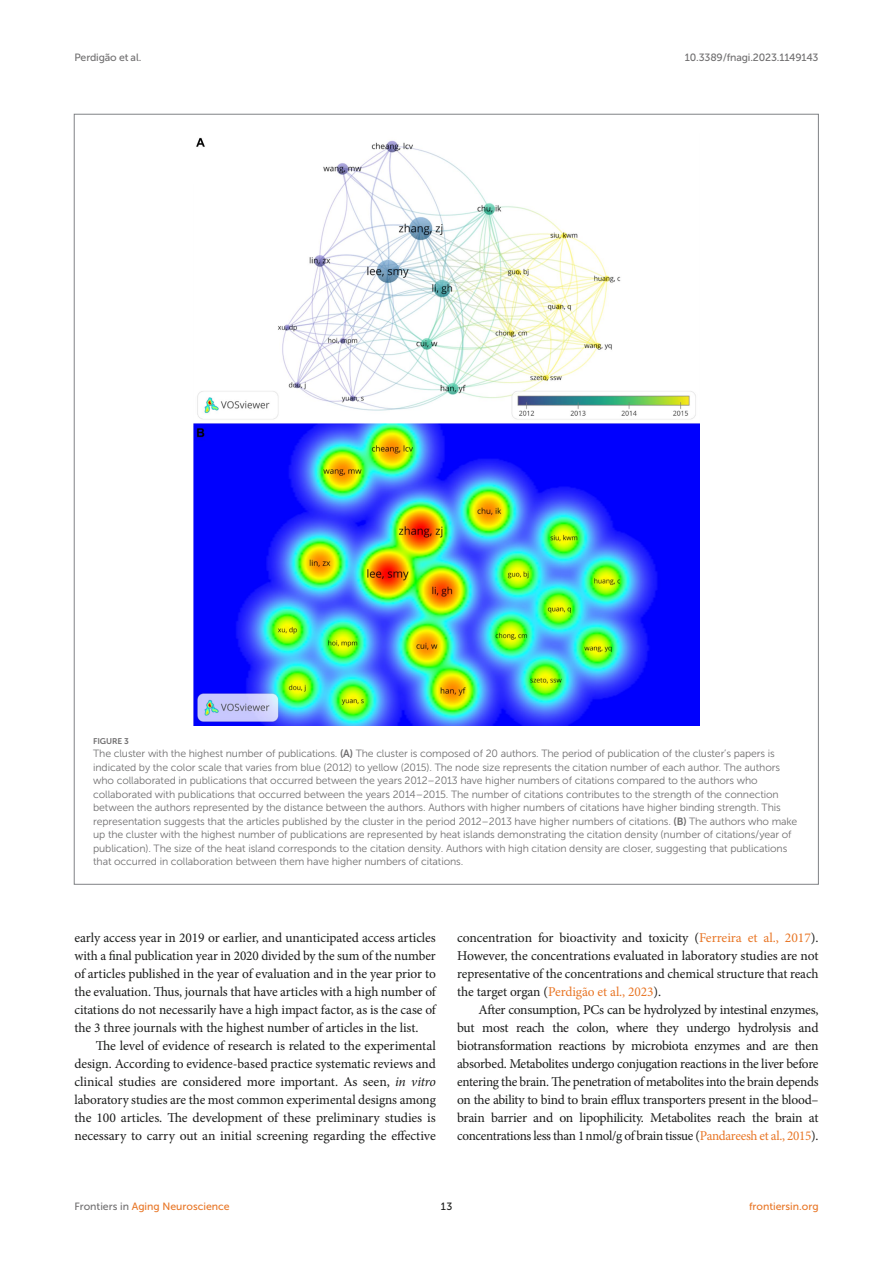
<style>
.page{position:relative;width:893px;height:1263px;background:#fff}
.page>*{position:absolute;margin:0;border:0;box-sizing:border-box;transform-origin:0 0}
.TEXT{font:13.5px/18px "Minion Pro";letter-spacing:-.01em;color:#1b1c1b;text-align:justify}
.FIG_LEG{font:10.5px/13.5px "Museo Sans 300";letter-spacing:-.01em;color:#706f70}
.t1{font:10.5px "Museo Sans 500";color:#e87626}
.t2{font:10.5px "Museo Sans 500";letter-spacing:-.015em;color:#706f70}
.t3{font:10.5px "Museo Sans 500";color:#1b1c1b}
.FIG_HD{font:8.25px "Museo Sans 700";letter-spacing:-.01em;color:#706f70}
.s1{font-family:"Museo Sans 700"}
.s2{font-style:italic}
.s3{color:#e87626}
.s4{color:#706f70}
</style>
<div class="page">
<img style="left:193px;top:137px;width:506px;height:588px">
<p class="t2" style="left:74px;top:51px;width:68px">Perdigão et al.</p>
<p class="t2" style="left:685px;top:51px;width:135px">10.3389/fnagi.2023.1149143</p>
<p class="FIG_HD" style="left:93px;top:736px;width:37px">FIGURE 3</p>
<p class="FIG_LEG" style="left:93px;top:747px;width:706px">The cluster with the highest number of publications. <span class="s1">(A)</span> The cluster is composed of 20 authors. The period of publication of the cluster’s papers is indicated by the color scale that varies from blue (2012) to yellow (2015). The node size represents the citation number of each author. The authors who collaborated in publications that occurred between the years 2012–2013 have higher numbers of citations compared to the authors who collaborated with publications that occurred between the years 2014–2015. The number of citations contributes to the strength of the connection between the authors represented by the distance between the authors. Authors with higher numbers of citations have higher binding strength. This representation suggests that the articles published by the cluster in the period 2012–2013 have higher numbers of citations. <span class="s1">(B)</span> The authors who make up the cluster with the highest number of publications are represented by heat islands demonstrating the citation density (number of citations/year of publication). The size of the heat island corresponds to the citation density. Authors with high citation density are closer, suggesting that publications that occurred in collaboration between them have higher numbers of citations.</p>
<p class="TEXT" style="left:74px;top:929px;width:363px">early access year in 2019 or earlier, and unanticipated access articles with a final publication year in 2020 divided by the sum of the number of articles published in the year of evaluation and in the year prior to the evaluation. Thus, journals that have articles with a high number of citations do not necessarily have a high impact factor, as is the case of the 3 three journals with the highest number of articles in the list.</p>
<p class="TEXT" style="left:74px;top:1037px;width:363px;text-indent:21px">The level of evidence of research is related to the experimental design. According to evidence-based practice systematic reviews and clinical studies are considered more important. As seen, <span class="s2">in vitro </span>laboratory studies are the most common experimental designs among the 100 articles. The development of these preliminary studies is necessary to carry out an initial screening regarding the effective</p>
<p class="TEXT" style="left:457px;top:929px;width:363px">concentration for bioactivity and toxicity (<span class="s3">Ferreira et al., 2017</span>).<br>However, the concentrations evaluated in laboratory studies are not representative of the concentrations and chemical structure that reach the target organ (<span class="s3">Perdigão et al., 2023</span>).</p>
<p class="TEXT" style="left:457px;top:1001px;width:363px;text-indent:21px">After consumption, PCs can be hydrolyzed by intestinal enzymes, but most reach the colon, where they undergo hydrolysis and biotransformation reactions by microbiota enzymes and are then absorbed. Metabolites undergo conjugation reactions in the liver before entering the brain. The penetration of metabolites into the brain depends on the ability to bind to brain efflux transporters present in the blood– brain barrier and on lipophilicity. Metabolites reach the brain at concentrations less than 1nmol/g of brain tissue (<span class="s3">Pandareesh et al., 2015</span>).</p>
<p class="t1" style="left:74px;top:1200px;width:157px"><span class="s4">Frontiers in</span> Aging Neuroscience</p>
<p class="t3" style="left:441px;top:1200px;width:13px">13</p>
<p class="t1" style="left:749px;top:1200px;width:71px">frontiersin.org</p>
</div>
